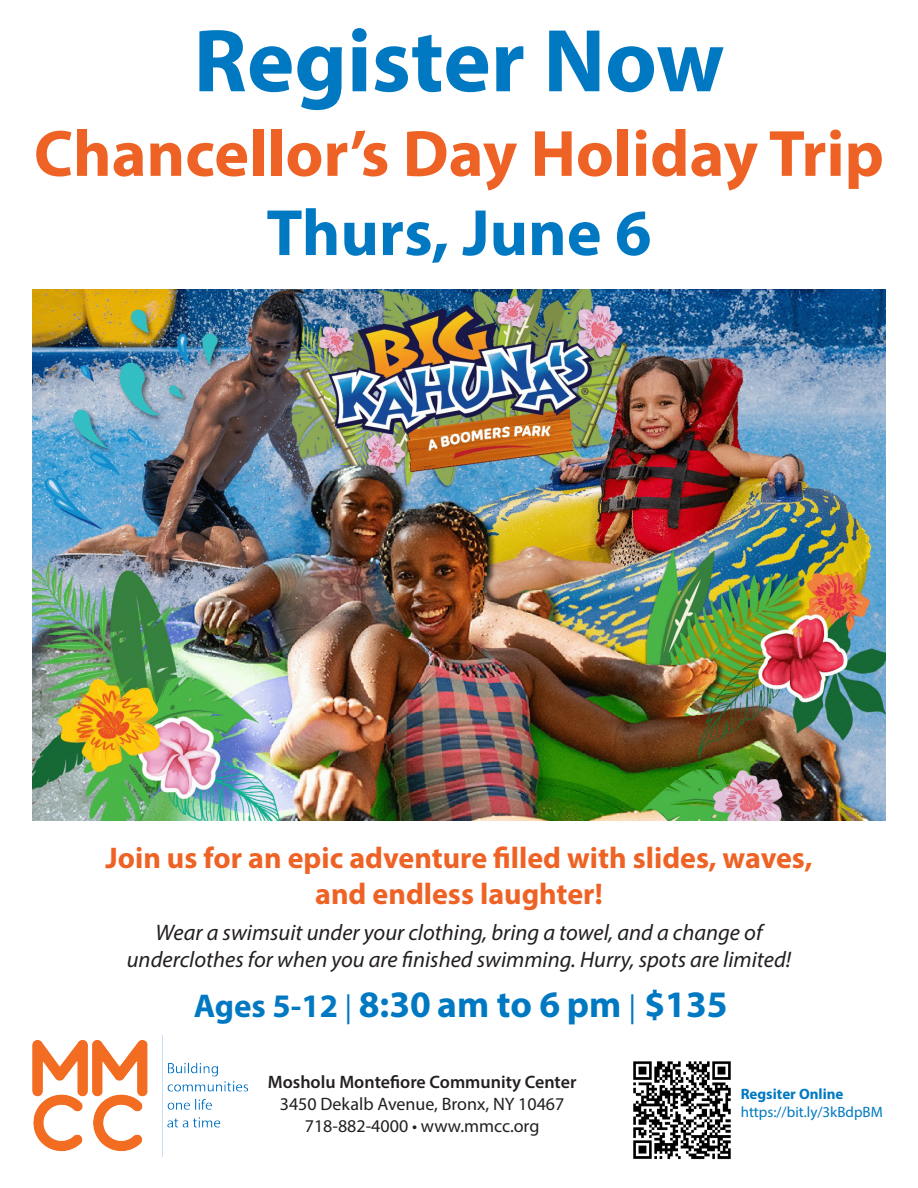
<style>
.page{position:relative;width:918px;height:1188px;background:#fff}
.page>*{position:absolute;margin:0;border:0;box-sizing:border-box;transform-origin:0 0}
.t1{font:700 90px "Myriad Pro";color:#0079c2}
.t2{font:700 66px "Myriad Pro";color:#ee6325}
.t3{font:700 66px "Myriad Pro";color:#0079c2}
.t4{font:700 37.5px "Myriad Pro";color:#0079c2}
.t5{font:700 30px/36px "Myriad Pro";color:#ee6325;text-align:center}
.t6{font:italic 22.5px/27px "Myriad Pro";color:#231f20;text-align:center}
.t7{font:18px/21.6px "Myriad Pro";color:#231f20;text-align:center}
.t8{font:15px "Myriad Pro";color:#0079c2}
.t9{font:700 15px "Myriad Pro";color:#0079c2}
.s1{font-size:33px}
.s2{font-family:"Times New Roman";font-size:33px}
.s3{font-weight:600}
</style>
<div class="page">
<img style="left:32px;top:1035px;width:216px;height:121px">
<img style="left:633px;top:1061px;width:98px;height:99px">
<img style="left:32px;top:290px;width:854px;height:531px">
<p class="t1" style="left:194px;top:2px;width:532px">Register Now</p>
<p class="t2" style="left:34px;top:111px;width:852px">Chancellor’s Day Holiday Trip</p>
<p class="t3" style="left:266px;top:190px;width:387px">Thurs, June 6</p>
<p class="t5" style="left:105px;top:839px;width:709px">Join us for an epic adventure filled with slides, waves, and endless laughter!</p>
<p class="t6" style="left:127px;top:919px;width:666px">Wear a swimsuit under your clothing, bring a towel, and a change of underclothes for when you are finished swimming. Hurry, spots are limited!</p>
<p class="t4" style="left:194px;top:980px;width:535px"><span class="s1">Ages 5-12</span> <span class="s2">|</span> 8:30 am to 6 pm <span class="s2">|</span> $135</p>
<p class="t7" style="left:268px;top:1071px;width:310px"><span class="s3">Mosholu Montefiore Community Center<br></span>3450 Dekalb Avenue, Bronx, NY 10467<br>718-882-4000 • www.mmcc.org</p>
<p class="t9" style="left:741px;top:1085px;width:104px">Regsiter Online</p>
<p class="t8" style="left:741px;top:1103px;width:143px">https://bit.ly/3kBdpBM</p>
</div>
